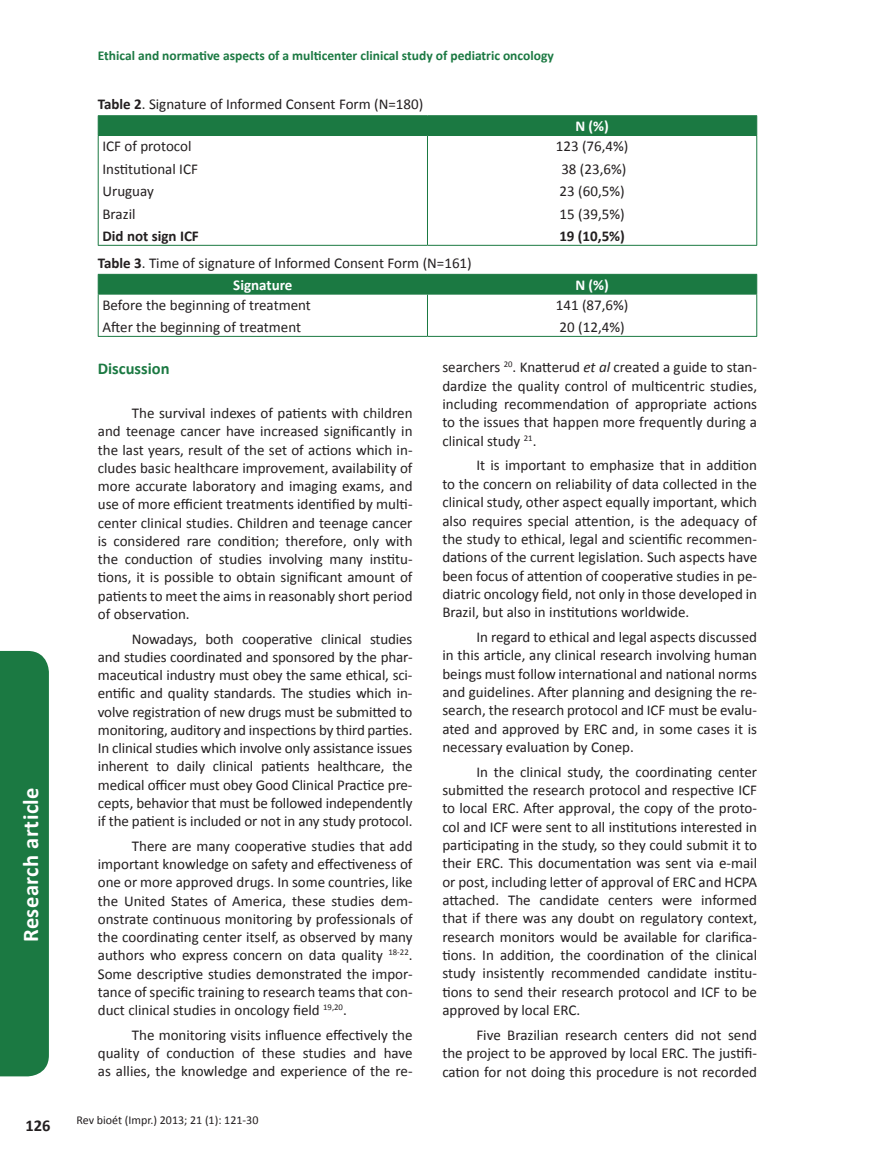
<style>
.page{position:relative;width:872px;height:1170px;background:#fff}
.page>*{position:absolute;margin:0;border:0;box-sizing:border-box;transform-origin:0 0}
.t1{font:700 22.5px "Calibri";letter-spacing:.02em;color:#fff}
.t2{font:700 16.5px "Calibri";color:#1b7942}
.t3{font:700 16.5px "Calibri";color:#231f20}
.t4{font:15px/18.3px "Calibri";color:#231f20;text-align:justify}
.t5{font:700 15px "Calibri";color:#231f20}
.t6{font:700 15px "Calibri";color:#fff}
.t7{font:700 13.5px "Calibri";color:#1b7942}
.t8{font:12px "Calibri";color:#231f20}
.s1{font-weight:700}
.s2{font-weight:700;color:#fff}
.s3{font-style:italic}
</style>
<div class="page">
<div style="left:0;top:651px;width:49px;height:425px;background:#1b7942"></div>
<hr style="left:98px;top:115px;width:329px;height:1px;background:#1b7942">
<hr style="left:427px;top:115px;width:330px;height:1px;background:#1b7942">
<div style="left:98px;top:116px;width:659px;height:19px;background:#1b7942"></div>
<hr style="left:98px;top:135px;width:329px;height:1px;background:#1b7942">
<hr style="left:98px;top:136px;width:1px;height:109px;background:#1b7942">
<hr style="left:427px;top:135px;width:330px;height:1px;background:#1b7942">
<hr style="left:427px;top:136px;width:1px;height:109px;background:#1b7942">
<hr style="left:756px;top:136px;width:1px;height:109px;background:#1b7942">
<hr style="left:98px;top:245px;width:329px;height:1px;background:#1b7942">
<hr style="left:427px;top:245px;width:330px;height:1px;background:#1b7942">
<div style="left:98px;top:274px;width:659px;height:20px;background:#1b7942"></div>
<hr style="left:98px;top:294px;width:329px;height:1px;background:#1b7942">
<hr style="left:98px;top:294px;width:1px;height:42px;background:#1b7942">
<hr style="left:427px;top:294px;width:330px;height:1px;background:#1b7942">
<hr style="left:427px;top:294px;width:1px;height:42px;background:#1b7942">
<hr style="left:756px;top:294px;width:1px;height:42px;background:#1b7942">
<hr style="left:98px;top:336px;width:329px;height:1px;background:#1b7942">
<hr style="left:427px;top:336px;width:330px;height:1px;background:#1b7942">
<p class="t7" style="left:98px;top:47px;width:457px">Ethical and normative aspects of a multicenter clinical study of pediatric oncology</p>
<h1 class="t1" style="left:16px;top:942px;width:156px;rotate:-90deg">Research article</h1>
<p class="t4" style="left:98px;top:95px;width:327px"><span class="s1">Table 2</span>. Signature of Informed Consent Form (N=180)</p>
<p class="t4" style="left:102px;top:135px;width:97px;line-height:22.5px;text-align:left">ICF of protocol<br>Institutional ICF<br>Uruguay<br>Brazil</p>
<p class="t5" style="left:102px;top:226px;width:98px">Did not sign ICF</p>
<p class="t4" style="left:233px;top:252px;width:240px;line-height:22.2px;text-indent:-135px"><span class="s1">Table 3</span>. Time of signature of Informed Consent Form (N=161)<br><span class="s2">Signature</span></p>
<p class="t6" style="left:575px;top:117px;width:35px">N (%)</p>
<p class="t4" style="left:556px;top:135px;width:74px;line-height:22.5px;text-align:left">123 (76,4%)<br>38 (23,6%)<br>23 (60,5%)<br>15 (39,5%)</p>
<p class="t5" style="left:559px;top:226px;width:67px">19 (10,5%)</p>
<p class="t6" style="left:575px;top:275px;width:35px">N (%)</p>
<p class="t4" style="left:102px;top:293px;width:210px;line-height:22.5px">Before the beginning of treatment<br>After the beginning of treatment</p>
<p class="t4" style="left:556px;top:293px;width:74px;line-height:22.5px">141 (87,6%)<br>20 (12,4%)</p>
<p class="t2" style="left:98px;top:358px;width:73px">Discussion</p>
<p class="t4" style="left:98px;top:404px;width:316px;text-indent:34px">The survival indexes of patients with children and teenage cancer have increased significantly in the last years, result of the set of actions which in&shy;cludes basic healthcare improvement, availability of more accurate laboratory and imaging exams, and use of more efficient treatments identified by multi&shy;center clinical studies. Children and teenage cancer is considered rare condition; therefore, only with the conduction of studies involving many institu&shy;tions, it is possible to obtain significant amount of patients to meet the aims in reasonably short period of observation.</p>
<p class="t4" style="left:98px;top:629px;width:316px;text-indent:34px">Nowadays, both cooperative clinical studies and studies coordinated and sponsored by the phar&shy;maceutical industry must obey the same ethical, sci&shy;entific and quality standards. The studies which in&shy;volve registration of new drugs must be submitted to monitoring, auditory and inspections by third parties.<br>In clinical studies which involve only assistance issues inherent to daily clinical patients healthcare, the medical officer must obey Good Clinical Practice pre&shy;cepts, behavior that must be followed independently if the patient is included or not in any study protocol.</p>
<p class="t4" style="left:98px;top:836px;width:316px;text-indent:34px">There are many cooperative studies that add important knowledge on safety and effectiveness of one or more approved drugs. In some countries, like the United States of America, these studies dem&shy;onstrate continuous monitoring by professionals of the coordinating center itself, as observed by many authors who express concern on data quality <sup>18-22</sup>.<br>Some descriptive studies demonstrated the impor&shy;tance of specific training to research teams that con&shy;duct clinical studies in oncology field <sup>19,20</sup>.</p>
<p class="t4" style="left:98px;top:1025px;width:316px;text-indent:34px">The monitoring visits influence effectively the quality of conduction of these studies and have as allies, the knowledge and experience of the re-</p>
<p class="t4" style="left:442px;top:358px;width:316px">searchers <sup>20</sup>. Knatterud <span class="s3">et al</span> created a guide to stan&shy;dardize the quality control of multicentric studies, including recommendation of appropriate actions to the issues that happen more frequently during a clinical study <sup>21</sup>.</p>
<p class="t4" style="left:442px;top:456px;width:316px;text-indent:34px">It is important to emphasize that in addition to the concern on reliability of data collected in the clinical study, other aspect equally important, which also requires special attention, is the adequacy of the study to ethical, legal and scientific recommen&shy;dations of the current legislation. Such aspects have been focus of attention of cooperative studies in pe&shy;diatric oncology field, not only in those developed in Brazil, but also in institutions worldwide.</p>
<p class="t4" style="left:442px;top:627px;width:316px;text-indent:34px">In regard to ethical and legal aspects discussed in this article, any clinical research involving human beings must follow international and national norms and guidelines. After planning and designing the re&shy;search, the research protocol and ICF must be evalu&shy;ated and approved by ERC and, in some cases it is necessary evaluation by Conep.</p>
<p class="t4" style="left:442px;top:762px;width:316px;text-indent:34px">In the clinical study, the coordinating center submitted the research protocol and respective ICF to local ERC. After approval, the copy of the proto&shy;col and ICF were sent to all institutions interested in participating in the study, so they could submit it to their ERC. This documentation was sent via e-mail or post, including letter of approval of ERC and HCPA attached. The candidate centers were informed that if there was any doubt on regulatory context, research monitors would be available for clarifica&shy;tions. In addition, the coordination of the clinical study insistently recommended candidate institu&shy;tions to send their research protocol and ICF to be approved by local ERC.</p>
<p class="t4" style="left:442px;top:1025px;width:316px;text-indent:34px">Five Brazilian research centers did not send the project to be approved by local ERC. The justifi&shy;cation for not doing this procedure is not recorded</p>
<p class="t3" style="left:26px;top:1115px;width:27px">126</p>
<p class="t8" style="left:77px;top:1112px;width:183px">Rev bioét (Impr.) 2013; 21 (1): 121-30</p>
</div>
